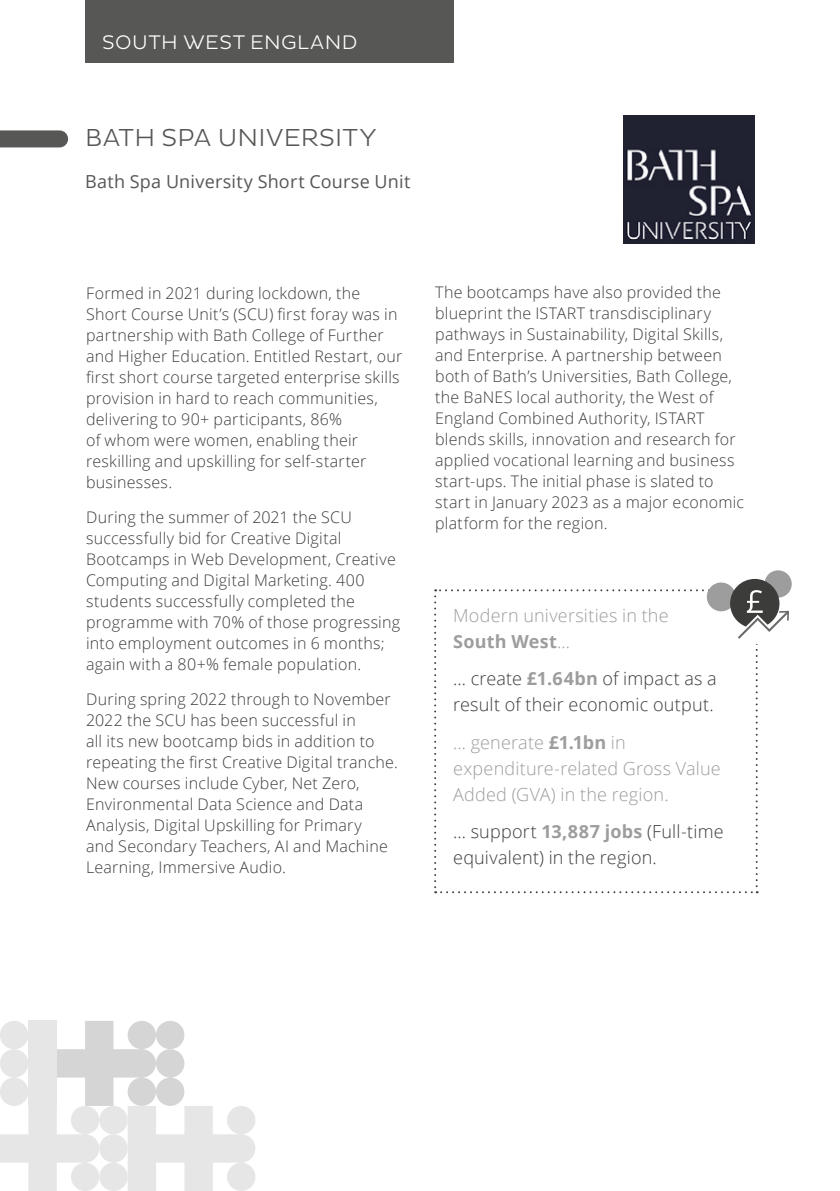
<style>
.page{position:relative;width:840px;height:1191px;background:#fff}
.page>*{position:absolute;margin:0;border:0;box-sizing:border-box;transform-origin:0 0}
.t1{font:300 25px "Pluto Sans";letter-spacing:.01em;color:#575756}
.t2{font:300 20px "Pluto Sans";letter-spacing:.02em;color:#fff}
.t3{font:300 18px/26px "Open Sans";letter-spacing:.01em;color:#3c3c3b}
.t4{font:300 18px/26px "Open Sans";letter-spacing:.01em;color:#9d9d9d}
.t5{font:18px "Open Sans";letter-spacing:.01em;color:#575756}
.t6{font:300 16px/21px "Open Sans";letter-spacing:.015em;color:#3c3c3b}
.s1{font-weight:700}
.s2{font-weight:700;color:#9d9d9d}
</style>
<div class="page">
<img style="left:623px;top:116px;width:131px;height:128px">
<svg style="left:0;top:130px;width:68px;height:17px"></svg>
<div style="left:85px;top:0;width:369px;height:62px;background:#575756"></div>
<svg style="left:0;top:1020px;width:255px;height:171px"></svg>
<div style="left:764px;top:570px;width:27px;height:27px;background:#9d9d9d;border-radius:50%"></div>
<svg style="left:434px;top:579px;width:354px;height:314px"></svg>
<p class="t2" style="left:102px;top:33px;width:256px">SOUTH WEST ENGLAND</p>
<h1 class="t1" style="left:85px;top:126px;width:293px">BATH SPA UNIVERSITY</h1>
<p class="t5" style="left:85px;top:175px;width:326px">Bath Spa University Short Course Unit</p>
<p class="t6" style="left:86px;top:284px;width:317px">Formed in 2021 during lockdown, the Short Course Unit’s (SCU) first foray was in partnership with Bath College of Further and Higher Education. Entitled Restart, our first short course targeted enterprise skills provision in hard to reach communities, delivering to 90+ participants, 86%<br>of whom were women, enabling their reskilling and upskilling for self-starter businesses.</p>
<p class="t6" style="left:86px;top:508px;width:315px">During the summer of 2021 the SCU successfully bid for Creative Digital Bootcamps in Web Development, Creative Computing and Digital Marketing. 400 students successfully completed the programme with 70% of those progressing into employment outcomes in 6 months; again with a 80+% female population.</p>
<p class="t6" style="left:86px;top:690px;width:313px">During spring 2022 through to November 2022 the SCU has been successful in<br>all its new bootcamp bids in addition to repeating the first Creative Digital tranche.<br>New courses include Cyber, Net Zero, Environmental Data Science and Data Analysis, Digital Upskilling for Primary<br>and Secondary Teachers, AI and Machine Learning, Immersive Audio.</p>
<p class="t6" style="left:435px;top:284px;width:310px">The bootcamps have also provided the blueprint the ISTART transdisciplinary pathways in Sustainability, Digital Skills, and Enterprise. A partnership between both of Bath’s Universities, Bath College, the BaNES local authority, the West of England Combined Authority, ISTART blends skills, innovation and research for applied vocational learning and business start-ups. The initial phase is slated to start in January 2023 as a major economic platform for the region.</p>
<p class="t4" style="left:453px;top:604px;width:217px">Modern universities in the<br><span class="s1">South West</span>…</p>
<p class="t3" style="left:453px;top:668px;width:265px">… create <span class="s2">£1.64bn</span> of impact as a result of their economic output.</p>
<p class="t4" style="left:453px;top:731px;width:269px">… generate <span class="s1">£1.1bn</span> in expenditure-related Gross Value<br>Added (GVA) in the region.</p>
<p class="t3" style="left:453px;top:820px;width:272px">… support <span class="s2">13,887 jobs</span> (Full-time equivalent) in the region.</p>
</div>
